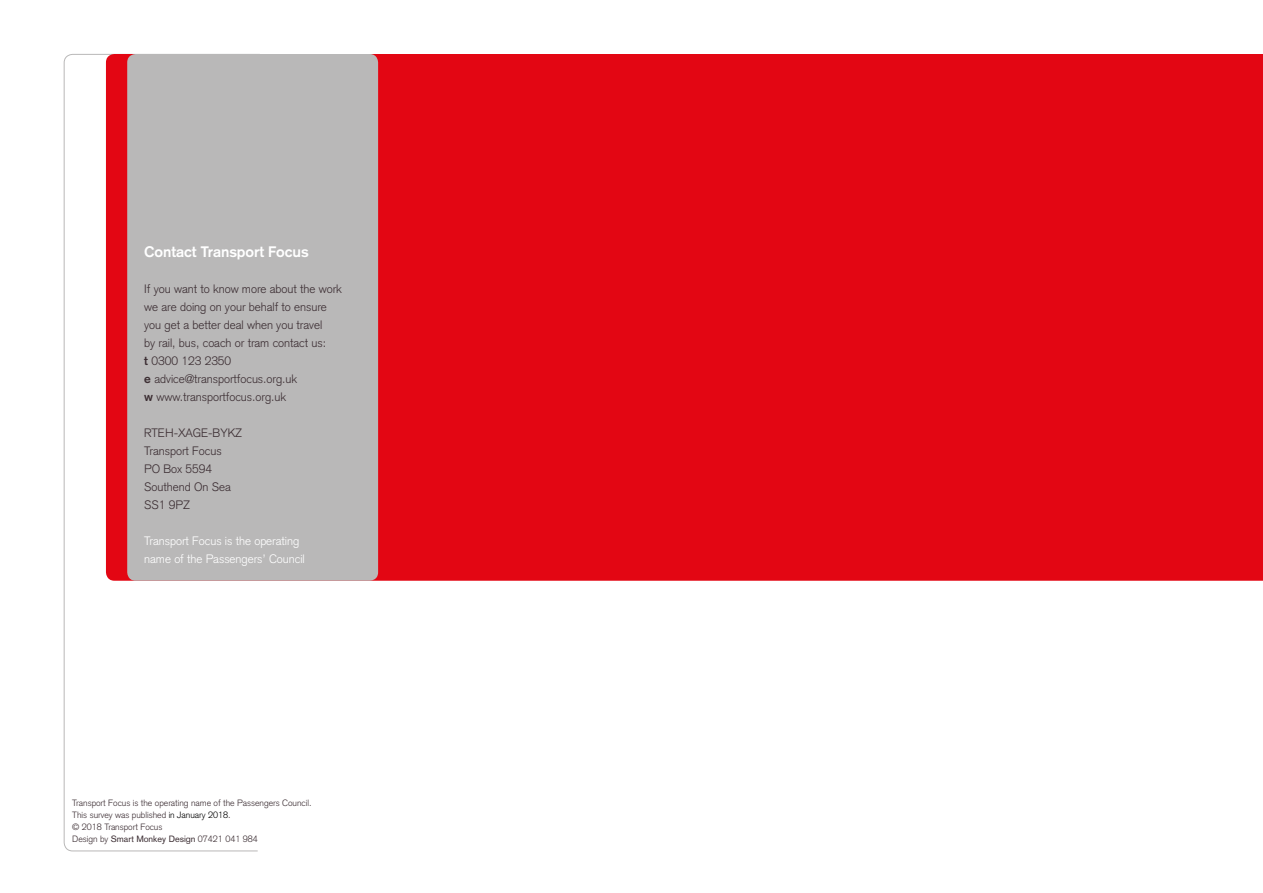
<style>
.page{position:relative;width:1263px;height:893px;background:#fff}
.page>*{position:absolute;margin:0;border:0;box-sizing:border-box;transform-origin:0 0}
.t1{font:700 15px "Akzidenz Grotesk";color:#fff}
.t2{font:300 12px/18px "Akzidenz Grotesk";color:#3c2e33}
.t3{font:300 12px/18px "Akzidenz Grotesk";color:#fff}
.t4{font:300 9px/12px "Akzidenz Grotesk";color:#3c2e33}
.s1{font-weight:700}
.s2{color:#000}
.s3{font-weight:400}
</style>
<div class="page">
<svg style="left:63px;top:54px;width:195px;height:798px"></svg>
<div style="left:106px;top:54px;width:1157px;height:527px;background:#e30613"></div>
<div style="left:127px;top:54px;width:251px;height:527px;background:#b9b8b8;border-radius:9px"></div>
<p class="t1" style="left:144px;top:243px;width:166px">Contact Transport Focus</p>
<p class="t2" style="left:144px;top:280px;width:199px">If you want to know more about the work we are doing on your behalf to ensure you get a better deal when you travel<br>by rail, bus, coach or tram contact us:<br><span class="s1">t</span> 0300 123 2350<br><span class="s1">e</span> advice@transportfocus.org.uk<br><span class="s1">w</span> www.transportfocus.org.uk</p>
<p class="t2" style="left:144px;top:424px;width:99px">RTEH-XAGE-BYKZ<br>Transport Focus<br>PO Box 5594<br>Southend On Sea<br>SS1 9PZ</p>
<p class="t3" style="left:144px;top:532px;width:162px">Transport Focus is the operating name of the Passengers’ Council</p>
<p class="t4" style="left:72px;top:797px;width:241px">Transport Focus is the operating name of the Passengers Council.<br>This survey was published <span class="s2">in January 2018</span>.<br>© 2018 Transport Focus<br>Design by <span class="s3">Smart Monkey Design</span> 07421 041 984</p>
</div>
